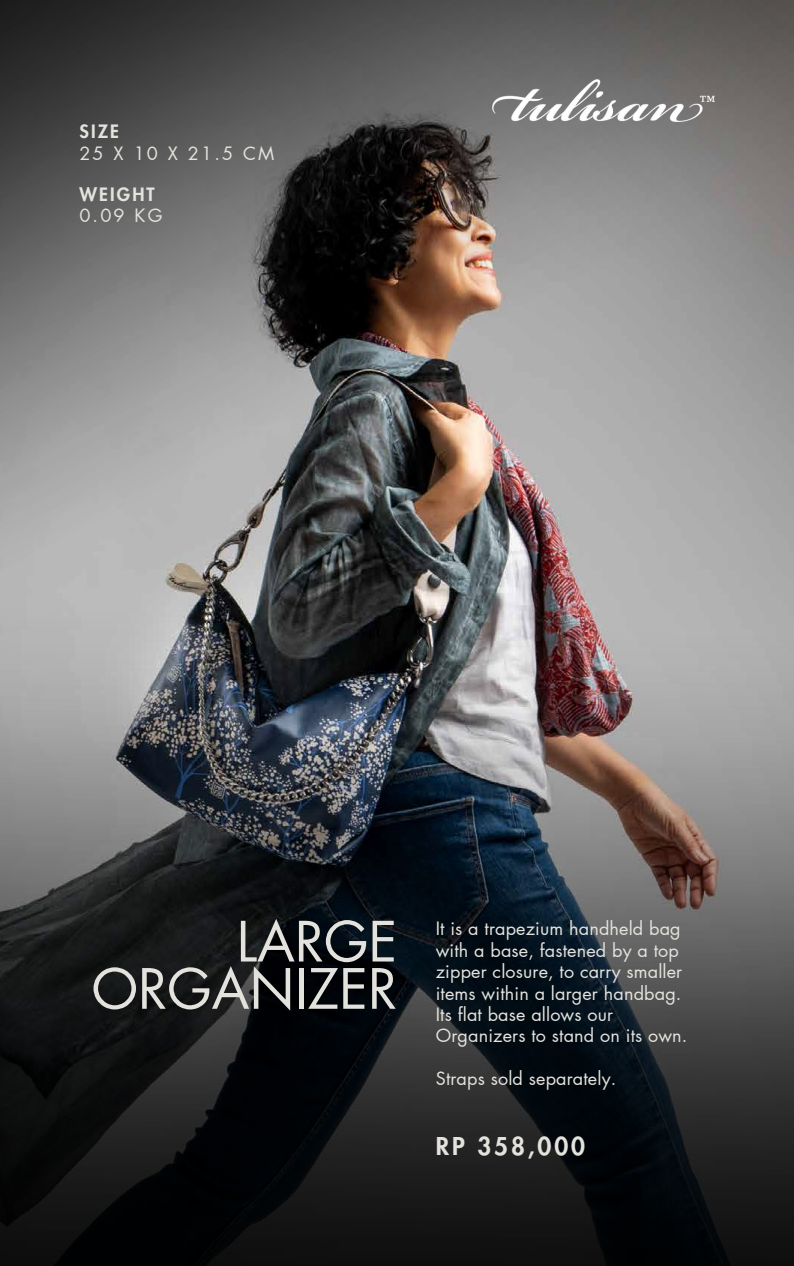
<style>
.page{position:relative;width:794px;height:1266px;background:#fff}
.page>*{position:absolute;margin:0;border:0;box-sizing:border-box;transform-origin:0 0}
.t1{font:54px "Futura LT Pro";color:#e4e2dd}
.t2{font:800 24px "Futura LT Pro";letter-spacing:.12em;color:#e4e2dd}
.t3{font:18px/21.4px "Futura LT Pro";letter-spacing:.01em;color:#e4e2dd}
.t4{font:800 18px "Futura LT Pro";letter-spacing:.12em;color:#e4e2dd}
</style>
<div class="page">
<img style="left:0;top:824px;width:793px;height:442px">
<img style="left:0;top:0;width:793px;height:824px">
<img style="left:492px;top:79px;width:222px;height:43px">
<p class="t4" style="left:79px;top:123px;width:41px">SIZE</p>
<p class="t3" style="left:79px;top:143px;width:196px">25 X 10 X 21.5 CM</p>
<p class="t4" style="left:79px;top:186px;width:77px">WEIGHT</p>
<p class="t3" style="left:79px;top:205px;width:85px">0.09 KG</p>
<p class="t1" style="left:237px;top:917px;width:162px">LARGE</p>
<p class="t1" style="left:91px;top:964px;width:307px">ORGANIZER</p>
<p class="t3" style="left:435px;top:919px;width:253px">It is a trapezium handheld bag with a base, fastened by a top zipper closure, to carry smaller items within a larger handbag.<br>Its flat base allows our<br>Organizers to stand on its own.</p>
<p class="t3" style="left:435px;top:1068px;width:182px">Straps sold separately.</p>
<p class="t2" style="left:435px;top:1135px;width:151px">RP 358,000</p>
</div>
